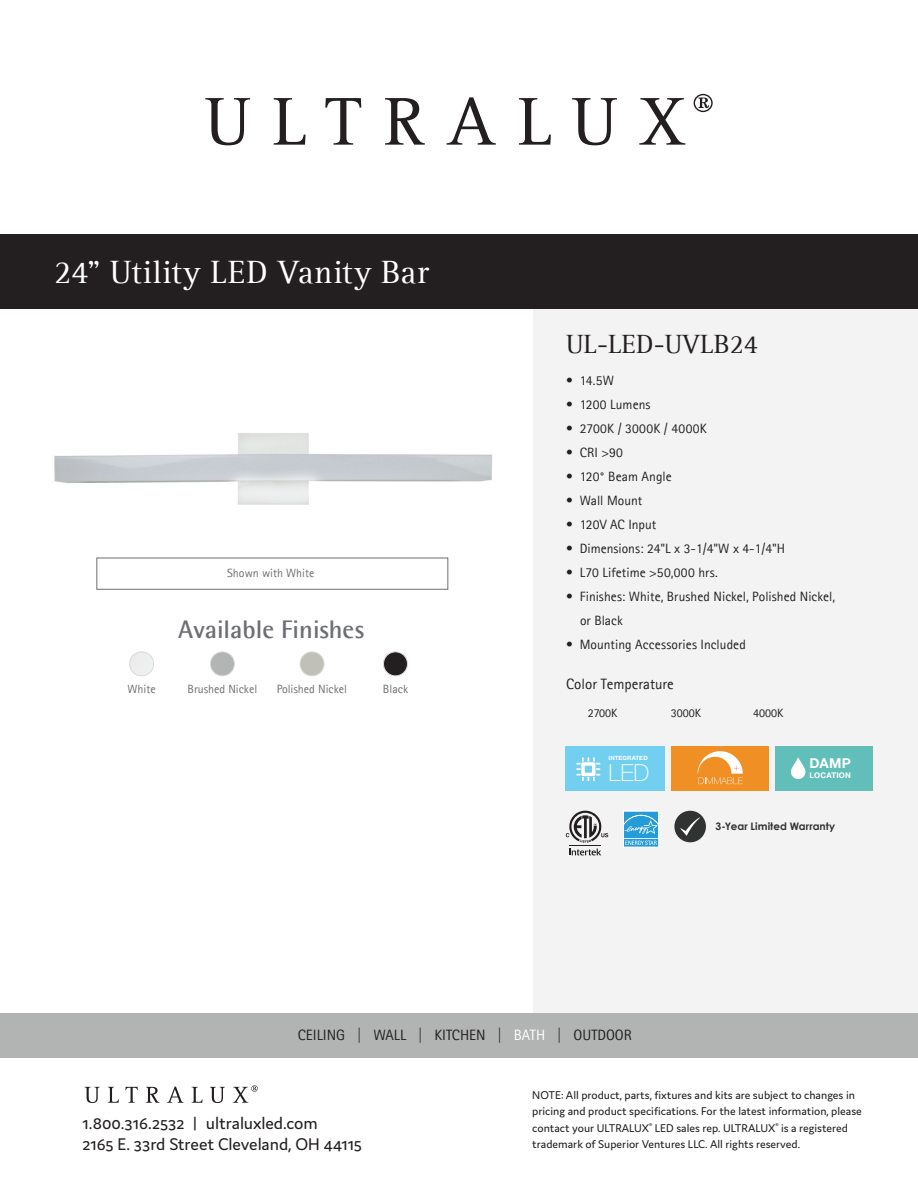
<style>
.page{position:relative;width:918px;height:1188px;background:#fff}
.page>*{position:absolute;margin:0;border:0;box-sizing:border-box;transform-origin:0 0}
.t1{font:33px "Agfa Rotis Serif";letter-spacing:.02em;color:#fff}
.t2{font:27px "Agfa Rotis Serif";color:#231f20}
.t3{font:700 25.5px "Agfa Rotis Semisans";color:#6e6f72}
.t4{font:100 23.4px "Helvetica Neue LT Std";color:#fff}
.t5{font:18px "Domus";letter-spacing:-.005em;color:#231f20}
.t6{font:15px "Agfa Rotis Sans Serif";color:#231f20}
.t7{font:700 13.65px "Helvetica Neue LT Std";color:#fff}
.t8{font:13.5px/24px "Agfa Rotis Sans Serif";letter-spacing:.005em;color:#231f20}
.t9{font:13.5px "Agfa Rotis Sans Serif";letter-spacing:.025em;color:#231f20}
.t10{font:12px/16.5px "Domus";color:#231f20}
.t11{font:12px "Agfa Rotis Sans Serif";color:#6e6f72}
.t12{font:12px "Agfa Rotis Sans Serif";color:#231f20}
.t13{font:700 10.35px "Century Gothic";color:#313232}
.t14{font:700 7.8px "Helvetica Neue LT Std";letter-spacing:.02em;color:#fff}
.t15{font:700 5.85px "Helvetica Neue LT Std";letter-spacing:.025em;color:#fff}
.s1{color:#fff}
</style>
<div class="page">
<div style="left:533px;top:309px;width:385px;height:705px;background:#f3f3f3"></div>
<div style="left:0;top:235px;width:918px;height:74px;background:#231f20"></div>
<hr style="left:569px;top:845px;width:32px;height:1px;background:#231f20">
<svg style="left:569px;top:849px;width:32px;height:6px"></svg>
<svg style="left:566px;top:811px;width:42px;height:32px"></svg>
<div style="left:0;top:1013px;width:918px;height:45px;background:#b2b4b3"></div>
<div style="left:566px;top:746px;width:99px;height:44px;background:#73cff0"></div>
<svg style="left:576px;top:757px;width:24px;height:24px"></svg>
<div style="left:776px;top:746px;width:97px;height:45px;background:#61beb9"></div>
<svg style="left:791px;top:757px;width:15px;height:22px"></svg>
<div style="left:674px;top:811px;width:32px;height:31px;background:#313232;border-radius:50%"></div>
<svg style="left:680px;top:817px;width:20px;height:19px"></svg>
<div style="left:671px;top:747px;width:98px;height:44px;background:#f08f23"></div>
<svg style="left:697px;top:751px;width:46px;height:33px"></svg>
<div style="left:623px;top:811px;width:36px;height:28px;background:#bee1f3"></div>
<svg style="left:623px;top:812px;width:36px;height:35px"></svg>
<div style="left:300px;top:652px;width:24px;height:24px;background:#c0c0b8;border-radius:50%"></div>
<div style="left:300px;top:652px;width:24px;height:24px;border:1px solid #dbdad8;border-radius:50%"></div>
<div style="left:383px;top:652px;width:25px;height:24px;background:#231f20;border-radius:50%"></div>
<div style="left:383px;top:652px;width:25px;height:24px;border:1px solid #dbdad8;border-radius:50%"></div>
<div style="left:130px;top:652px;width:24px;height:24px;background:#edeeee;border-radius:12px"></div>
<div style="left:129px;top:652px;width:25px;height:24px;border:1px solid #dbdad8;border-radius:50%"></div>
<div style="left:210px;top:652px;width:25px;height:24px;background:#b2b5b4;border-radius:50%"></div>
<div style="left:210px;top:652px;width:25px;height:24px;border:1px solid #dbdad8;border-radius:50%"></div>
<svg style="left:205px;top:98px;width:45px;height:47px"></svg>
<svg style="left:274px;top:98px;width:32px;height:47px"></svg>
<svg style="left:325px;top:98px;width:36px;height:47px"></svg>
<svg style="left:385px;top:98px;width:40px;height:47px"></svg>
<svg style="left:446px;top:97px;width:50px;height:48px"></svg>
<svg style="left:519px;top:98px;width:32px;height:47px"></svg>
<svg style="left:572px;top:98px;width:45px;height:47px"></svg>
<svg style="left:639px;top:98px;width:46px;height:47px"></svg>
<svg style="left:694px;top:94px;width:19px;height:18px"></svg>
<svg style="left:85px;top:1087px;width:15px;height:16px"></svg>
<svg style="left:108px;top:1087px;width:11px;height:16px"></svg>
<svg style="left:125px;top:1087px;width:13px;height:16px"></svg>
<svg style="left:146px;top:1087px;width:13px;height:16px"></svg>
<svg style="left:167px;top:1087px;width:17px;height:16px"></svg>
<svg style="left:192px;top:1087px;width:10px;height:16px"></svg>
<svg style="left:210px;top:1087px;width:15px;height:16px"></svg>
<svg style="left:233px;top:1085px;width:25px;height:18px"></svg>
<p class="t1" style="left:54px;top:253px;width:376px">24” Utility LED Vanity Bar</p>
<p class="t11" style="left:227px;top:566px;width:89px">Shown with White</p>
<p class="t3" style="left:178px;top:614px;width:188px">Available Finishes</p>
<p class="t11" style="left:128px;top:682px;width:30px">White</p>
<p class="t11" style="left:188px;top:682px;width:71px">Brushed Nickel</p>
<p class="t11" style="left:277px;top:682px;width:72px">Polished Nickel</p>
<p class="t11" style="left:383px;top:682px;width:27px">Black</p>
<p class="t2" style="left:566px;top:328px;width:193px">UL-LED-UVLB24</p>
<p class="t8" style="left:566px;top:369px;width:49px">• 14.5W</p>
<p class="t8" style="left:566px;top:393px;width:86px">• 1200 Lumens</p>
<p class="t9" style="left:566px;top:421px;width:142px">• 2700K / 3000K / 4000K</p>
<p class="t8" style="left:566px;top:441px;width:58px">• CRI &gt;90</p>
<p class="t8" style="left:566px;top:465px;width:107px">• 120° Beam Angle</p>
<p class="t8" style="left:566px;top:489px;width:78px">• Wall Mount</p>
<p class="t8" style="left:566px;top:513px;width:92px">• 120V AC Input</p>
<p class="t8" style="left:566px;top:537px;width:221px">• Dimensions: 24"L x 3-1/4"W x 4-1/4"H</p>
<p class="t8" style="left:566px;top:561px;width:153px">• L70 Lifetime &gt;50,000 hrs.</p>
<p class="t8" style="left:580px;top:585px;width:257px;text-indent:-14px">• Finishes: White, Brushed Nickel, Polished Nickel, or Black</p>
<p class="t8" style="left:566px;top:633px;width:181px">• Mounting Accessories Included</p>
<p class="t6" style="left:566px;top:675px;width:109px">Color Temperature</p>
<p class="t12" style="left:588px;top:706px;width:31px">2700K</p>
<p class="t12" style="left:671px;top:706px;width:32px">3000K</p>
<p class="t12" style="left:753px;top:706px;width:32px">4000K</p>
<p class="t15" style="left:608px;top:755px;width:41px">INTEGRATED</p>
<p class="t4" style="left:608px;top:759px;width:43px">LED</p>
<p class="t7" style="left:810px;top:755px;width:43px">DAMP</p>
<p class="t14" style="left:809px;top:770px;width:43px">LOCATION</p>
<p class="t13" style="left:716px;top:820px;width:121px">3-Year Limited Warranty</p>
<p class="t6" style="left:298px;top:1026px;width:335px">CEILING | WALL | KITCHEN | <span class="s1">BATH</span> | OUTDOOR</p>
<p class="t5" style="left:83px;top:1114px;width:237px">1.800.316.2532 | ultraluxled.com</p>
<p class="t5" style="left:83px;top:1135px;width:281px">2165 E. 33rd Street Cleveland, OH 44115</p>
<p class="t10" style="left:532px;top:1086px;width:331px">NOTE: All product, parts, fixtures and kits are subject to changes in pricing and product specifications. For the latest information, please contact your ULTRALUX<sup>®</sup> LED sales rep. ULTRALUX<sup>®</sup> is a registered trademark of Superior Ventures LLC. All rights reserved.</p>
</div>
